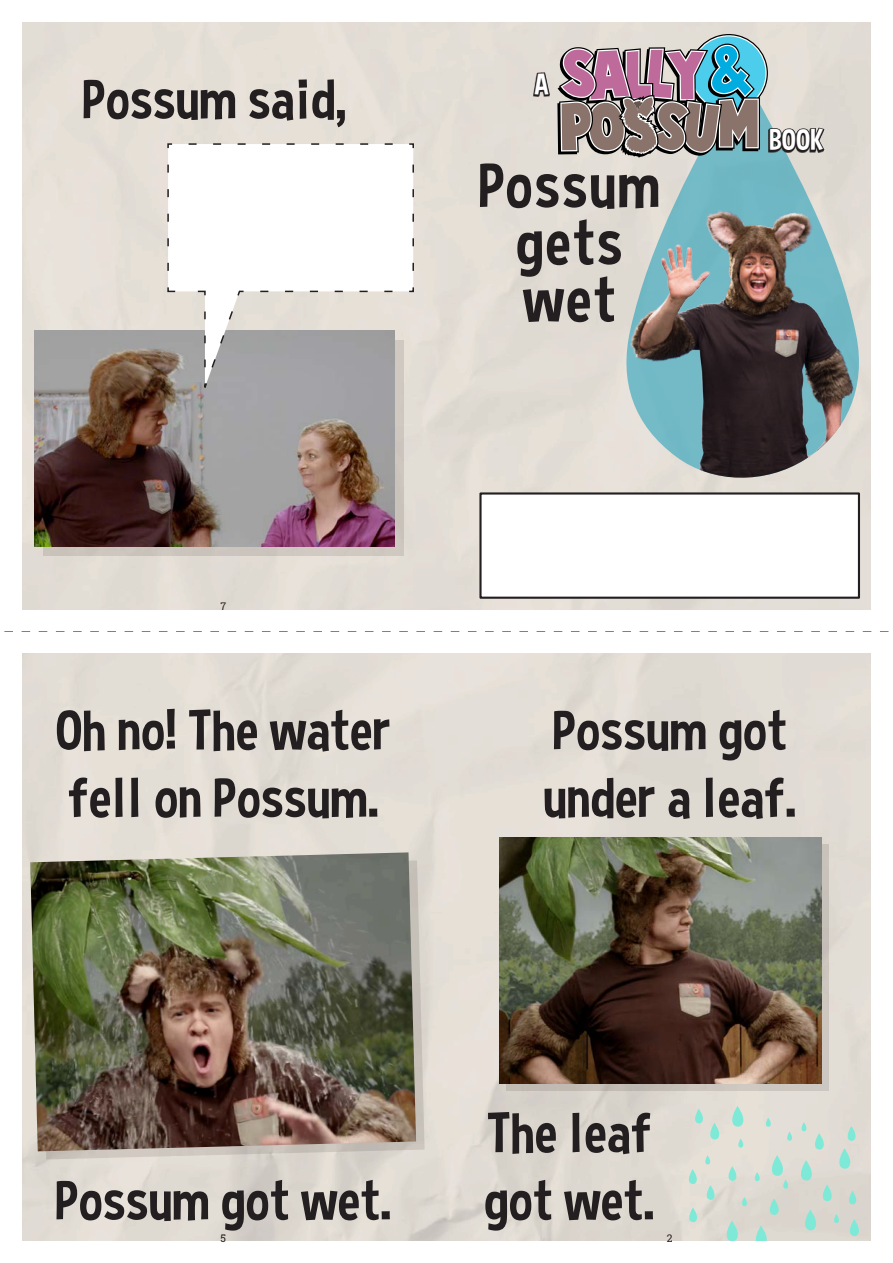
<style>
.page{position:relative;width:893px;height:1263px;background:#fff}
.page>*{position:absolute;margin:0;border:0;box-sizing:border-box;transform-origin:0 0}
.t1{font:64.5px/57px "Curse Casual";letter-spacing:.025em;color:#231f20;text-align:center}
.t2{font:57px/67.5px "Curse Casual";color:#231f20}
.t3{font:30px "Curse Casual";color:#fff}
.t4{font:10.5px "Roboto Slab";color:#231f20}
</style>
<div class="page">
<div style="left:22px;top:22px;width:849px;height:1219px;background:#e3ded5"></div>
<svg style="left:625px;top:74px;width:235px;height:405px;background:#becfce"></svg>
<img style="left:625px;top:206px;width:231px;height:273px">
<div style="left:43px;top:339px;width:360px;height:216px;background:#ccc5bf"></div>
<div style="left:506px;top:845px;width:322px;height:246px;background:linear-gradient(to right,#beb8b1,#cfc9c2)"></div>
<svg style="left:39px;top:860px;width:386px;height:299px;background:#d2ccc4"></svg>
<div style="left:480px;top:493px;width:379px;height:105px;background:#fff"></div>
<div style="left:479px;top:492px;width:381px;height:107px;border:2px solid #231f20"></div>
<img style="left:34px;top:331px;width:360px;height:216px">
<img style="left:499px;top:838px;width:322px;height:246px">
<img style="left:30px;top:852px;width:386px;height:299px">
<svg style="left:167px;top:143px;width:248px;height:253px"></svg>
<svg style="left:727px;top:1166px;width:10px;height:16px"></svg>
<svg style="left:705px;top:1185px;width:10px;height:16px"></svg>
<svg style="left:688px;top:1207px;width:9px;height:16px"></svg>
<svg style="left:799px;top:1160px;width:13px;height:22px"></svg>
<svg style="left:837px;top:1148px;width:14px;height:22px"></svg>
<svg style="left:687px;top:1169px;width:10px;height:16px"></svg>
<svg style="left:730px;top:1106px;width:14px;height:22px"></svg>
<svg style="left:813px;top:1133px;width:11px;height:18px"></svg>
<svg style="left:754px;top:1172px;width:6px;height:10px"></svg>
<svg style="left:770px;top:1155px;width:18px;height:34px"></svg>
<svg style="left:846px;top:1126px;width:10px;height:16px"></svg>
<svg style="left:801px;top:1122px;width:6px;height:10px"></svg>
<svg style="left:737px;top:1138px;width:6px;height:10px"></svg>
<svg style="left:704px;top:1155px;width:6px;height:10px"></svg>
<svg style="left:786px;top:1131px;width:6px;height:10px"></svg>
<svg style="left:754px;top:1225px;width:13px;height:16px"></svg>
<svg style="left:724px;top:1220px;width:14px;height:21px"></svg>
<svg style="left:768px;top:1198px;width:11px;height:18px"></svg>
<svg style="left:741px;top:1197px;width:6px;height:10px"></svg>
<svg style="left:803px;top:1210px;width:14px;height:22px"></svg>
<svg style="left:847px;top:1191px;width:10px;height:14px"></svg>
<svg style="left:848px;top:1219px;width:11px;height:18px"></svg>
<svg style="left:821px;top:1184px;width:11px;height:18px"></svg>
<svg style="left:833px;top:1214px;width:6px;height:10px"></svg>
<svg style="left:765px;top:1117px;width:6px;height:10px"></svg>
<svg style="left:693px;top:1108px;width:27px;height:33px"></svg>
<svg style="left:691px;top:35px;width:76px;height:76px"></svg>
<div style="left:692px;top:36px;width:73px;height:74px;background:#4dcdec;border-radius:50%"></div>
<svg style="left:557px;top:44px;width:203px;height:114px;background:#89858f"></svg>
<svg style="left:532px;top:71px;width:19px;height:26px"></svg>
<svg style="left:768px;top:126px;width:58px;height:56px;background:#808e8e"></svg>
<div style="left:0;top:610px;width:893px;height:43px;background:#fff"></div>
<svg style="left:4px;top:631px;width:885px;height:1px"></svg>
<p class="t2" style="left:82px;top:64px;width:266px">Possum said,</p>
<p class="t3" style="left:535px;top:67px;width:15px">A</p>
<p class="t1" style="left:478px;top:156px;width:183px">Possum gets wet</p>
<p class="t3" style="left:769px;top:123px;width:55px">BOOK</p>
<p class="t4" style="left:220px;top:599px;width:7px">7</p>
<p class="t2" style="left:55px;top:695px;width:337px">Oh no! The water fell on Possum.</p>
<p class="t2" style="left:543px;top:695px;width:255px">Possum got under a leaf.</p>
<p class="t2" style="left:55px;top:1165px;width:338px">Possum got wet.</p>
<p class="t2" style="left:484px;top:1098px;width:172px">The leaf got wet.</p>
<p class="t4" style="left:220px;top:1231px;width:7px">5</p>
<p class="t4" style="left:667px;top:1231px;width:7px">2</p>
</div>
